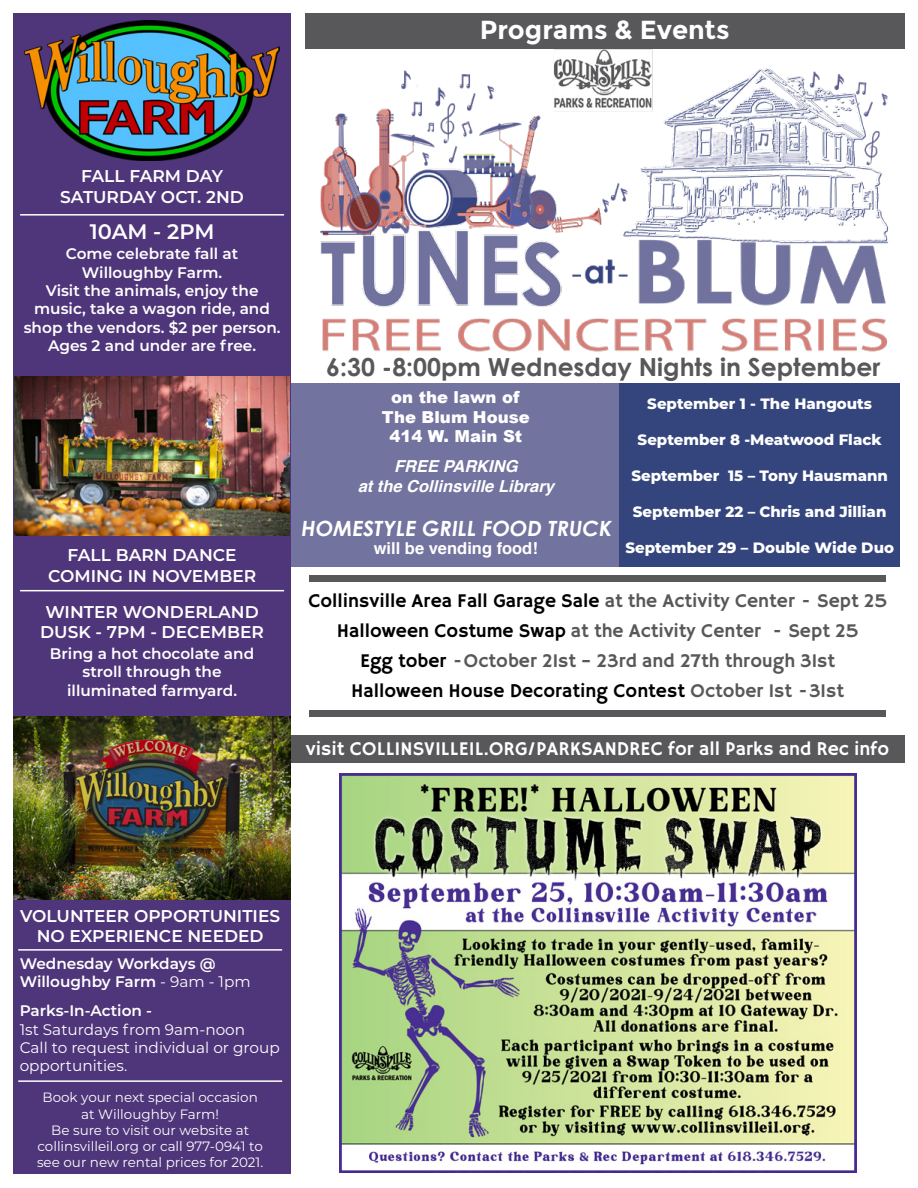
<style>
.page{position:relative;width:918px;height:1188px;background:#fff}
.page>*{position:absolute;margin:0;border:0;box-sizing:border-box;transform-origin:0 0}
.t1{font:700 26.1px "Montserrat";color:#fff}
.t2{font:700 24.9px "Century Gothic";color:#58585a}
.t3{font:700 21px "Century Gothic";color:#fff}
.t4{font:600 21px "Montserrat";color:#fff}
.t5{font:19.5px/30px "Hammersmith One";color:#58585a;text-align:center}
.t6{font:19.5px "Hammersmith One";color:#fff}
.t7{font:600 17.1px/20.4px "Montserrat";color:#fff;text-align:center}
.t8{font:italic 700 16.5px/19.8px "Helvetica";color:#fff;text-align:center}
.t9{font:900 16.5px/19.8px "Arial";color:#fff;text-align:center}
.t10{font:700 16.5px "Helvetica";color:#fff}
.t11{font:600 15.3px/18.3px "Montserrat";color:#fff;text-align:center}
.t12{font:15.3px/18.3px "Montserrat";color:#fff}
.t13{font:800 15px "Montserrat";color:#fff}
.t14{font:13.5px/16.2px "Montserrat";color:#fff;text-align:center}
.s1{color:#000}
.s2{font-weight:400}
</style>
<div class="page">
<div style="left:291px;top:384px;width:329px;height:183px;background:#72739e"></div>
<div style="left:619px;top:384px;width:281px;height:183px;background:#34457d"></div>
<div style="left:14px;top:14px;width:277px;height:1160px;background:#4f357a"></div>
<div style="left:305px;top:14px;width:599px;height:35px;background:#58585a"></div>
<img style="left:14px;top:717px;width:277px;height:182px">
<hr style="left:20px;top:214px;width:264px;height:2px;background:#fff">
<hr style="left:20px;top:590px;width:264px;height:1px;background:#fff">
<hr style="left:18px;top:949px;width:264px;height:2px;background:#fff">
<hr style="left:18px;top:1080px;width:264px;height:2px;background:#fff">
<div style="left:291px;top:735px;width:613px;height:27px;background:#58585a"></div>
<img style="left:25px;top:21px;width:254px;height:140px">
<img style="left:305px;top:49px;width:595px;height:335px">
<img style="left:14px;top:377px;width:276px;height:159px">
<img style="left:339px;top:773px;width:517px;height:400px">
<div style="left:309px;top:575px;width:577px;height:7px;background:#58585a"></div>
<div style="left:309px;top:710px;width:577px;height:7px;background:#58585a"></div>
<h1 class="t1" style="left:480px;top:14px;width:251px">Programs &amp; Events</h1>
<p class="t7" style="left:60px;top:165px;width:185px">FALL FARM DAY<br>SATURDAY OCT. 2ND</p>
<h3 class="t4" style="left:90px;top:217px;width:126px">10AM - 2PM</h3>
<p class="t11" style="left:24px;top:244px;width:258px">Come celebrate fall at<br>Willoughby Farm.<br>Visit the animals, enjoy the music, take a wagon ride, and shop the vendors. $2 per person.<br>Ages 2 and under are free.</p>
<p class="t7" style="left:48px;top:544px;width:210px">FALL BARN DANCE<br>COMING IN NOVEMBER</p>
<p class="t7" style="left:40px;top:601px;width:225px">WINTER WONDERLAND<br>DUSK - 7PM - DECEMBER</p>
<p class="t11" style="left:50px;top:644px;width:206px">Bring a hot chocolate and stroll through the illuminated farmyard.</p>
<h2 class="t2" style="left:326px;top:348px;width:556px">6:30 -8:00pm Wednesday Nights in September</h2>
<p class="t9" style="left:382px;top:386px;width:150px">on the lawn of<br>The Blum House<br>414 W. Main St</p>
<p class="t8" style="left:358px;top:457px;width:204px">FREEPARKING attheCollinsvilleLibrary</p>
<p class="t13" style="left:647px;top:393px;width:226px">September 1 - The Hangouts</p>
<p class="t13" style="left:638px;top:429px;width:246px">September 8 -Meatwood Flack</p>
<p class="t13" style="left:631px;top:465px;width:258px">September 15 – Tony Hausmann</p>
<p class="t13" style="left:633px;top:501px;width:255px">September 22 – Chris and Jillian</p>
<p class="t13" style="left:625px;top:537px;width:270px">September 29 – Double Wide Duo</p>
<p class="t5" style="left:308px;top:587px;width:581px"><span class="s1">Collinsville Area Fall Garage Sale</span> at the Activity Center - Sept 25<br><span class="s1">Halloween Costume Swap</span> at the Activity Center - Sept 25<br><span class="s1">Egg tober</span> -October 21st – 23rd and 27th through 31st<br><span class="s1">Halloween House Decorating Contest</span> October 1st -31st</p>
<p class="t6" style="left:306px;top:738px;width:585px">visit COLLINSVILLEIL.ORG/PARKSANDREC for all Parks and Rec info</p>
<h3 class="t3" style="left:301px;top:512px;width:316px">HOMESTYLE GRILL FOOD TRUCK</h3>
<p class="t10" style="left:374px;top:535px;width:166px">will be vending food!</p>
<p class="t7" style="left:20px;top:905px;width:261px">VOLUNTEER OPPORTUNITIES<br>NO EXPERIENCE NEEDED</p>
<p class="t11" style="left:20px;top:954px;width:232px;text-align:left">Wednesday Workdays @<br>Willoughby Farm <span class="s2">- 9am - 1pm</span></p>
<p class="t11" style="left:20px;top:1001px;width:134px">Parks-In-Action -</p>
<p class="t12" style="left:20px;top:1020px;width:262px">1st Saturdays from 9am-noon<br>Call to request individual or group opportunities.</p>
<p class="t14" style="left:37px;top:1089px;width:228px">Book your next special occasion at Willoughby Farm!<br>Be sure to visit our website at collinsvilleil.org or call 977-0941 to see our new rental prices for 2021.</p>
</div>
